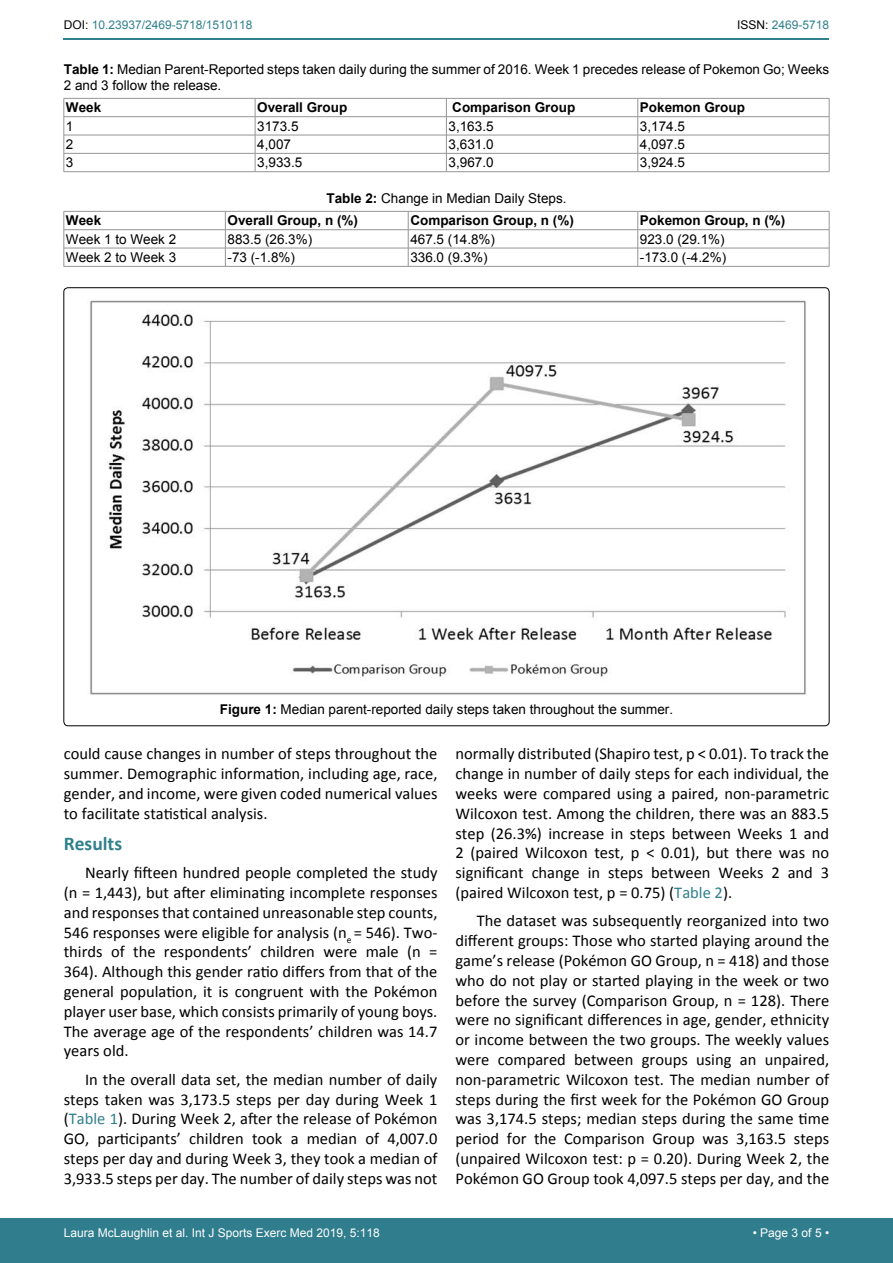
<style>
.page{position:relative;width:893px;height:1263px;background:#fff}
.page>*{position:absolute;margin:0;border:0;box-sizing:border-box;transform-origin:0 0}
.t1{font:700 19.5px "Calibri";color:#30808d}
.t2{font:16.5px/19.8px "Calibri";color:#000;text-align:justify}
.t3{font:13.5px/16.2px "Arial";color:#000}
.t4{font:700 13.5px "Arial";color:#000}
.t5{font:12px "Arial";color:#fff}
.t6{font:12px "Arial";color:#30808d}
.s1{color:#000}
.s2{font-weight:700}
.s3{color:#30808d}
</style>
<div class="page">
<hr style="left:64px;top:38px;width:765px;height:2px;background:#30808d">
<div style="left:0;top:1218px;width:893px;height:45px;background:#307d8d"></div>
<hr style="left:64px;top:98px;width:191px;height:1px;background:#939598">
<hr style="left:255px;top:98px;width:191px;height:1px;background:#939598">
<hr style="left:446px;top:98px;width:192px;height:1px;background:#939598">
<hr style="left:638px;top:98px;width:191px;height:1px;background:#939598">
<hr style="left:64px;top:116px;width:191px;height:1px;background:#939598">
<hr style="left:255px;top:116px;width:191px;height:1px;background:#939598">
<hr style="left:446px;top:116px;width:192px;height:1px;background:#939598">
<hr style="left:638px;top:116px;width:191px;height:1px;background:#939598">
<hr style="left:64px;top:135px;width:191px;height:1px;background:#939598">
<hr style="left:255px;top:135px;width:191px;height:1px;background:#939598">
<hr style="left:446px;top:135px;width:192px;height:1px;background:#939598">
<hr style="left:638px;top:135px;width:191px;height:1px;background:#939598">
<hr style="left:64px;top:153px;width:191px;height:1px;background:#939598">
<svg style="left:64px;top:98px;width:1px;height:73px"></svg>
<hr style="left:255px;top:153px;width:191px;height:1px;background:#939598">
<svg style="left:255px;top:98px;width:1px;height:73px"></svg>
<hr style="left:446px;top:153px;width:192px;height:1px;background:#939598">
<svg style="left:446px;top:98px;width:1px;height:73px"></svg>
<hr style="left:638px;top:153px;width:191px;height:1px;background:#939598">
<svg style="left:637px;top:98px;width:1px;height:73px"></svg>
<svg style="left:829px;top:98px;width:1px;height:74px"></svg>
<hr style="left:64px;top:171px;width:191px;height:1px;background:#939598">
<hr style="left:255px;top:171px;width:191px;height:1px;background:#939598">
<hr style="left:446px;top:171px;width:192px;height:1px;background:#939598">
<hr style="left:638px;top:171px;width:191px;height:1px;background:#939598">
<hr style="left:64px;top:211px;width:161px;height:1px;background:#939598">
<hr style="left:225px;top:211px;width:183px;height:1px;background:#939598">
<hr style="left:408px;top:211px;width:230px;height:1px;background:#939598">
<hr style="left:638px;top:211px;width:191px;height:1px;background:#939598">
<hr style="left:64px;top:229px;width:161px;height:1px;background:#939598">
<hr style="left:225px;top:229px;width:183px;height:1px;background:#939598">
<hr style="left:408px;top:229px;width:230px;height:1px;background:#939598">
<hr style="left:638px;top:229px;width:191px;height:1px;background:#939598">
<hr style="left:64px;top:248px;width:161px;height:1px;background:#939598">
<svg style="left:64px;top:212px;width:1px;height:54px"></svg>
<hr style="left:225px;top:248px;width:183px;height:1px;background:#939598">
<svg style="left:225px;top:211px;width:1px;height:55px"></svg>
<hr style="left:408px;top:248px;width:230px;height:1px;background:#939598">
<svg style="left:408px;top:211px;width:1px;height:55px"></svg>
<hr style="left:638px;top:248px;width:191px;height:1px;background:#939598">
<svg style="left:637px;top:211px;width:1px;height:55px"></svg>
<svg style="left:829px;top:211px;width:1px;height:55px"></svg>
<hr style="left:64px;top:266px;width:161px;height:1px;background:#939598">
<hr style="left:225px;top:266px;width:183px;height:1px;background:#939598">
<hr style="left:408px;top:266px;width:230px;height:1px;background:#939598">
<hr style="left:638px;top:266px;width:191px;height:1px;background:#939598">
<img style="left:90px;top:300px;width:716px;height:395px">
<p class="t6" style="left:64px;top:17px;width:190px"><span class="s1">DOI:</span> 10.23937/2469-5718/1510118</p>
<p class="t6" style="left:737px;top:17px;width:94px"><span class="s1">ISSN:</span> 2469-5718</p>
<p class="t3" style="left:64px;top:61px;width:767px"><span class="s2">Table 1:</span> Median Parent-Reported steps taken daily during the summer of 2016. Week 1 precedes release of Pokemon Go; Weeks<br>2 and 3 follow the release.</p>
<p class="t4" style="left:66px;top:99px;width:37px">Week</p>
<p class="t4" style="left:257px;top:99px;width:92px">Overall Group</p>
<p class="t4" style="left:452px;top:99px;width:125px">Comparison Group</p>
<p class="t4" style="left:640px;top:99px;width:107px">Pokemon Group</p>
<p class="t3" style="left:66px;top:118px;width:9px">1</p>
<p class="t3" style="left:257px;top:118px;width:43px">3173.5</p>
<p class="t3" style="left:449px;top:118px;width:47px">3,163.5</p>
<p class="t3" style="left:640px;top:118px;width:47px">3,174.5</p>
<p class="t3" style="left:66px;top:136px;width:9px">2</p>
<p class="t3" style="left:257px;top:136px;width:35px">4,007</p>
<p class="t3" style="left:449px;top:136px;width:47px">3,631.0</p>
<p class="t3" style="left:640px;top:136px;width:47px">4,097.5</p>
<p class="t3" style="left:66px;top:155px;width:9px">3</p>
<p class="t3" style="left:257px;top:155px;width:47px">3,933.5</p>
<p class="t3" style="left:449px;top:155px;width:47px">3,967.0</p>
<p class="t3" style="left:640px;top:155px;width:47px">3,924.5</p>
<p class="t3" style="left:326px;top:190px;width:242px"><span class="s2">Table 2:</span> Change in Median Daily Steps.</p>
<p class="t4" style="left:66px;top:212px;width:37px">Week</p>
<p class="t4" style="left:227px;top:212px;width:132px">Overall Group, n (%)</p>
<p class="t4" style="left:410px;top:212px;width:165px">Comparison Group, n (%)</p>
<p class="t4" style="left:640px;top:212px;width:147px">Pokemon Group, n (%)</p>
<p class="t3" style="left:66px;top:231px;width:112px">Week 1 to Week 2</p>
<p class="t3" style="left:227px;top:231px;width:86px">883.5 (26.3%)</p>
<p class="t3" style="left:410px;top:231px;width:86px">467.5 (14.8%)</p>
<p class="t3" style="left:640px;top:231px;width:86px">923.0 (29.1%)</p>
<p class="t3" style="left:66px;top:249px;width:112px">Week 2 to Week 3</p>
<p class="t3" style="left:227px;top:249px;width:69px">-73 (-1.8%)</p>
<p class="t3" style="left:410px;top:249px;width:79px">336.0 (9.3%)</p>
<p class="t3" style="left:640px;top:249px;width:88px">-173.0 (-4.2%)</p>
<p class="t3" style="left:220px;top:701px;width:455px"><span class="s2">Figure 1:</span> Median parent-reported daily steps taken throughout the summer.</p>
<p class="t2" style="left:64px;top:744px;width:375px">could cause changes in number of steps throughout the summer. Demographic information, including age, race, gender, and income, were given coded numerical values to facilitate statistical analysis.</p>
<p class="t1" style="left:64px;top:831px;width:60px">Results</p>
<p class="t2" style="left:64px;top:863px;width:375px;text-indent:21px">Nearly fifteen hundred people completed the study (n = 1,443), but after eliminating incomplete responses and responses that contained unreasonable step counts, 546 responses were eligible for analysis (n<sub>e</sub> = 546). Two&shy;thirds of the respondents’ children were male (n = 364). Although this gender ratio differs from that of the general population, it is congruent with the Pokémon player user base, which consists primarily of young boys.<br>The average age of the respondents’ children was 14.7 years old.</p>
<p class="t2" style="left:64px;top:1069px;width:375px;text-indent:21px">In the overall data set, the median number of daily steps taken was 3,173.5 steps per day during Week 1 (<span class="s3">Table 1</span>). During Week 2, after the release of Pokémon GO, participants’ children took a median of 4,007.0 steps per day and during Week 3, they took a median of 3,933.5 steps per day. The number of daily steps was not</p>
<p class="t2" style="left:455px;top:744px;width:375px">normally distributed (Shapiro test, p &lt; 0.01). To track the change in number of daily steps for each individual, the weeks were compared using a paired, non-parametric Wilcoxon test. Among the children, there was an 883.5 step (26.3%) increase in steps between Weeks 1 and 2 (paired Wilcoxon test, p &lt; 0.01), but there was no significant change in steps between Weeks 2 and 3 (paired Wilcoxon test, p = 0.75) (<span class="s3">Table 2</span>).</p>
<p class="t2" style="left:455px;top:911px;width:375px;text-indent:21px">The dataset was subsequently reorganized into two different groups: Those who started playing around the game’s release (Pokémon GO Group, n = 418) and those who do not play or started playing in the week or two before the survey (Comparison Group, n = 128). There were no significant differences in age, gender, ethnicity or income between the two groups. The weekly values were compared between groups using an unpaired, non-parametric Wilcoxon test. The median number of steps during the first week for the Pokémon GO Group was 3,174.5 steps; median steps during the same time period for the Comparison Group was 3,163.5 steps (unpaired Wilcoxon test: p = 0.20). During Week 2, the Pokémon GO Group took 4,097.5 steps per day, and the</p>
<p class="t5" style="left:64px;top:1225px;width:318px">Laura McLaughlin et al. Int J Sports Exerc Med 2019, 5:118</p>
<p class="t5" style="left:753px;top:1225px;width:78px">• Page 3 of 5 •</p>
</div>
